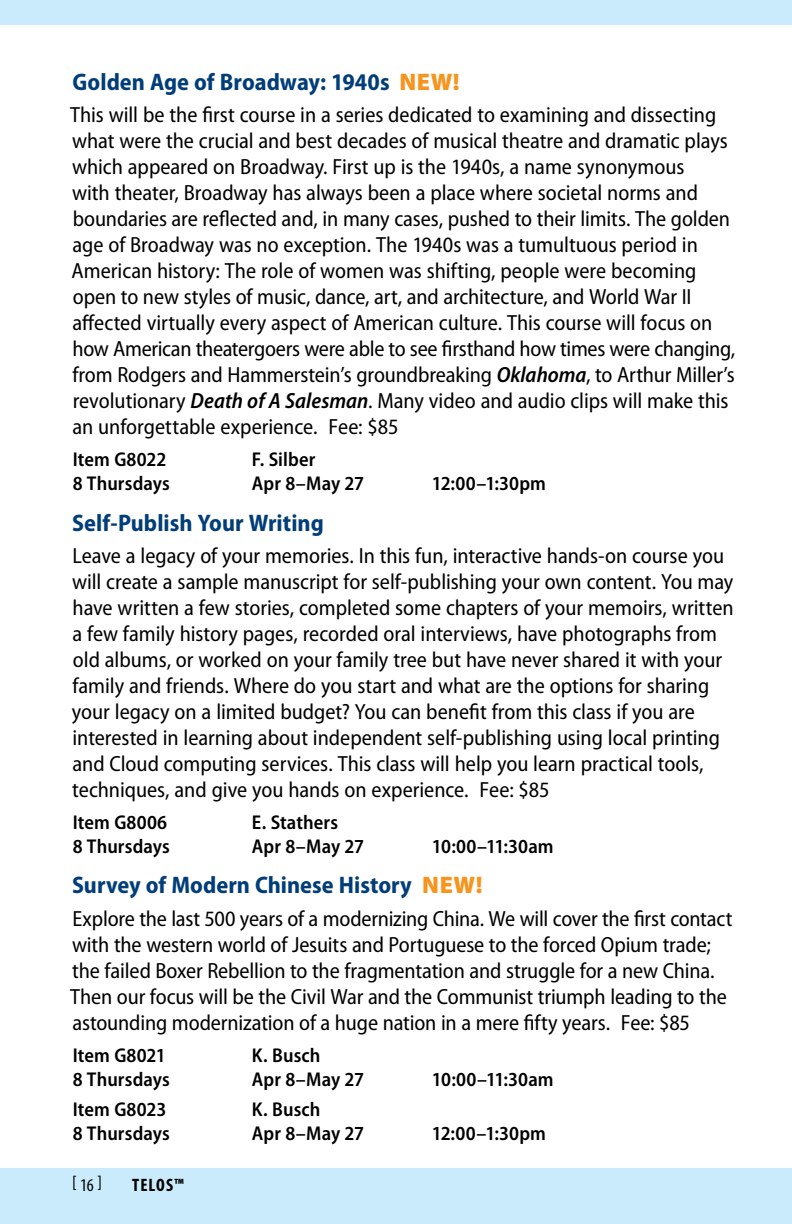
<style>
.page{position:relative;width:792px;height:1224px;background:#fff}
.page>*{position:absolute;margin:0;border:0;box-sizing:border-box;transform-origin:0 0}
.t1{font:700 semi-condensed 24px "Myriad Pro";color:#003d79}
.t2{font:semi-condensed 22px/26px "Myriad Pro";letter-spacing:-.005em;color:#000}
.t3{font:600 semi-condensed 20px "Myriad Pro";letter-spacing:.005em;color:#000}
.t4{font:700 condensed 18px "Myriad Pro";letter-spacing:.06em;color:#000}
.t5{font:condensed 18px "Myriad Pro";color:#000}
.s1{font-weight:900;font-stretch:normal;color:#f7941e}
.s2{font-weight:600;font-style:italic}
</style>
<div class="page">
<div style="left:0;top:1168px;width:792px;height:56px;background:#c9ebfb"></div>
<div style="left:0;top:0;width:792px;height:25px;background:#c9ebfb"></div>
<p class="t1" style="left:73px;top:69px;width:389px">Golden Age of Broadway: 1940s <span class="s1">NEW!</span></p>
<p class="t2" style="left:70px;top:102px;width:667px">This will be the first course in a series dedicated to examining and dissecting what were the crucial and best decades of musical theatre and dramatic plays which appeared on Broadway. First up is the 1940s, a name synonymous<br>with theater, Broadway has always been a place where societal norms and boundaries are reflected and, in many cases, pushed to their limits. The golden age of Broadway was no exception. The 1940s was a tumultuous period in American history: The role of women was shifting, people were becoming open to new styles of music, dance, art, and architecture, and World War II affected virtually every aspect of American culture. This course will focus on how American theatergoers were able to see firsthand how times were changing, from Rodgers and Hammerstein’s groundbreaking <span class="s2">Oklahoma</span>, to Arthur Miller’s revolutionary <span class="s2">Death of A Salesman</span>. Many video and audio clips will make this an unforgettable experience. Fee: $85</p>
<p class="t3" style="left:73px;top:449px;width:95px">Item G8022</p>
<p class="t3" style="left:252px;top:449px;width:65px">F. Silber</p>
<p class="t3" style="left:73px;top:473px;width:99px">8 Thursdays</p>
<p class="t3" style="left:252px;top:473px;width:114px">Apr 8–May 27</p>
<p class="t3" style="left:432px;top:473px;width:116px">12:00–1:30pm</p>
<p class="t1" style="left:72px;top:509px;width:253px">Self-Publish Your Writing</p>
<p class="t2" style="left:72px;top:543px;width:663px">Leave a legacy of your memories. In this fun, interactive hands-on course you will create a sample manuscript for self-publishing your own content. You may have written a few stories, completed some chapters of your memoirs, written a few family history pages, recorded oral interviews, have photographs from old albums, or worked on your family tree but have never shared it with your family and friends. Where do you start and what are the options for sharing your legacy on a limited budget? You can benefit from this class if you are interested in learning about independent self-publishing using local printing and Cloud computing services. This class will help you learn practical tools, techniques, and give you hands on experience. Fee: $85</p>
<p class="t3" style="left:73px;top:811px;width:96px">Item G8006</p>
<p class="t3" style="left:252px;top:811px;width:88px">E. Stathers</p>
<p class="t3" style="left:73px;top:835px;width:99px">8 Thursdays</p>
<p class="t3" style="left:252px;top:835px;width:114px">Apr 8–May 27</p>
<p class="t3" style="left:432px;top:835px;width:123px">10:00–11:30am</p>
<p class="t1" style="left:72px;top:872px;width:412px">Survey of Modern Chinese History <span class="s1">NEW!</span></p>
<p class="t2" style="left:70px;top:906px;width:664px">Explore the last 500 years of a modernizing China. We will cover the first contact with the western world of Jesuits and Portuguese to the forced Opium trade; the failed Boxer Rebellion to the fragmentation and struggle for a new China.<br>Then our focus will be the Civil War and the Communist triumph leading to the astounding modernization of a huge nation in a mere fifty years. Fee: $85</p>
<p class="t3" style="left:73px;top:1044px;width:94px">Item G8021</p>
<p class="t3" style="left:252px;top:1044px;width:70px">K. Busch</p>
<p class="t3" style="left:73px;top:1068px;width:99px">8 Thursdays</p>
<p class="t3" style="left:252px;top:1068px;width:114px">Apr 8–May 27</p>
<p class="t3" style="left:432px;top:1068px;width:123px">10:00–11:30am</p>
<p class="t3" style="left:73px;top:1098px;width:95px">Item G8023</p>
<p class="t3" style="left:252px;top:1098px;width:70px">K. Busch</p>
<p class="t3" style="left:73px;top:1122px;width:99px">8 Thursdays</p>
<p class="t3" style="left:252px;top:1122px;width:114px">Apr 8–May 27</p>
<p class="t3" style="left:432px;top:1122px;width:116px">12:00–1:30pm</p>
<p class="t5" style="left:72px;top:1173px;width:32px">[ 16 ]</p>
<p class="t4" style="left:132px;top:1174px;width:53px">TELOS™</p>
</div>
